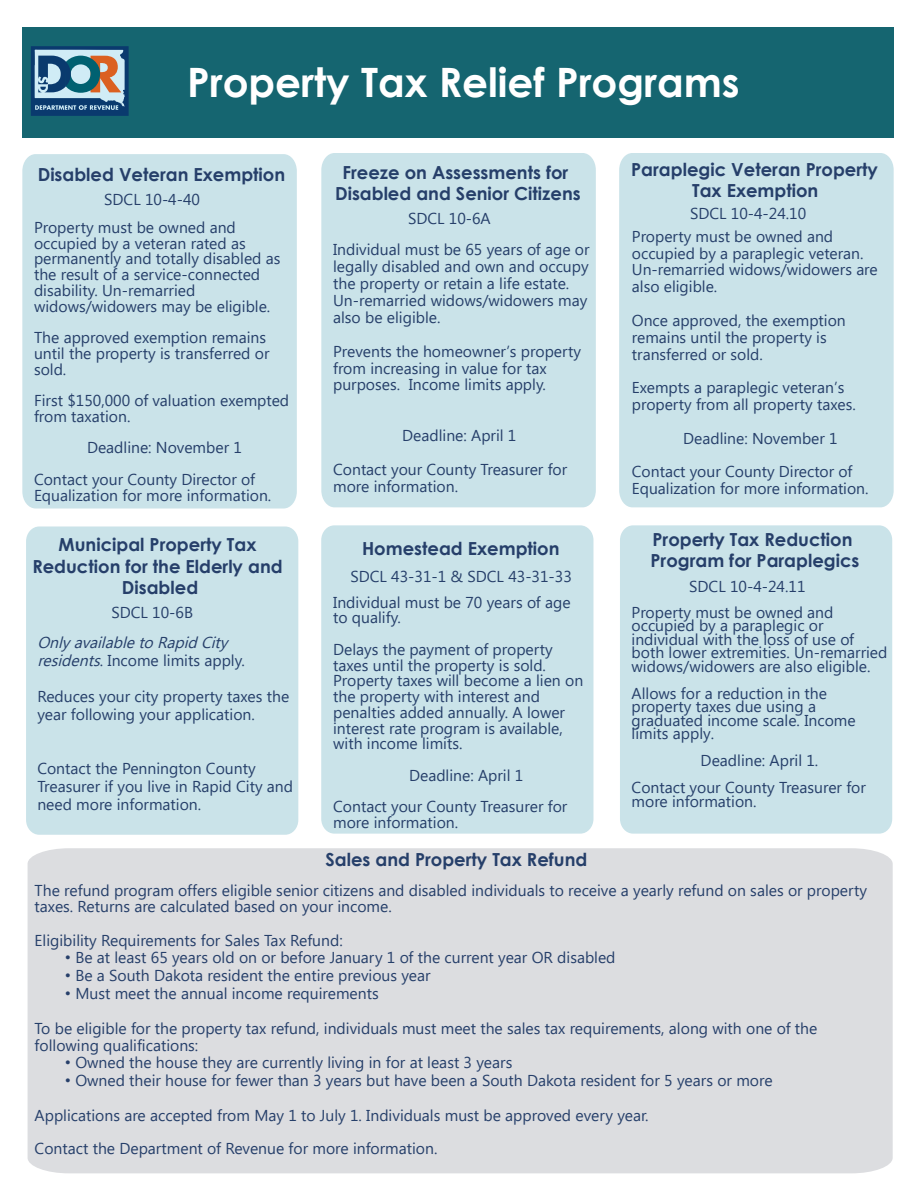
<style>
.page{position:relative;width:918px;height:1188px;background:#fff}
.page>*{position:absolute;margin:0;border:0;box-sizing:border-box;transform-origin:0 0}
.t1{font:700 40.5px "Century Gothic";color:#fff}
.t2{font:700 18px/21.3px "Century Gothic";color:#263f6a;text-align:center}
.t3{font:15.75px/15.8px "Segoe UI";color:#263f6a}
.t4{font:italic 15.75px/18px "Segoe UI";color:#263f6a}
.s1{font-style:normal}
.s2{font-family:"Arial"}
</style>
<div class="page">
<div style="left:22px;top:154px;width:275px;height:354px;background:#cae3e9"></div>
<div style="left:321px;top:153px;width:275px;height:354px;background:#cae3e9"></div>
<div style="left:26px;top:526px;width:272px;height:309px;background:#cae3e9"></div>
<div style="left:620px;top:525px;width:272px;height:309px;background:#cae3e9"></div>
<div style="left:28px;top:848px;width:865px;height:325px;background:#dcdde0"></div>
<div style="left:321px;top:525px;width:272px;height:309px;background:#cae3e9"></div>
<div style="left:619px;top:153px;width:275px;height:354px;background:#cae3e9"></div>
<div style="left:22px;top:27px;width:872px;height:110px;background:#156570"></div>
<svg style="left:31px;top:46px;width:98px;height:70px;background:#65859b"></svg>
<h1 class="t1" style="left:187px;top:56px;width:554px">Property Tax Relief Programs</h1>
<p class="t2" style="left:38px;top:163px;width:249px">Disabled Veteran Exemption</p>
<p class="t2" style="left:335px;top:161px;width:247px">Freeze on Assessments for<br>Disabled and Senior Citizens</p>
<p class="t3" style="left:104px;top:190px;width:97px">SDCL 10-4-40</p>
<p class="t3" style="left:34px;top:218px;width:248px">Property must be owned and occupied by a veteran rated as permanently and totally disabled as the result of a service-connected disability. Un-remarried widows/widowers may be eligible.</p>
<p class="t3" style="left:34px;top:329px;width:237px">The approved exemption remains until the property is transferred or sold.</p>
<p class="t3" style="left:34px;top:392px;width:257px">First $150,000 of valuation exempted from taxation.</p>
<p class="t3" style="left:34px;top:431px;width:223px;line-height:31.5px;text-indent:53px">Deadline: November 1<br>Contact your County Director of</p>
<p class="t3" style="left:34px;top:486px;width:239px">Equalization for more information.</p>
<p class="t2" style="left:32px;top:534px;width:252px">Municipal Property Tax<br>Reduction for the Elderly and<br>Disabled</p>
<p class="t3" style="left:111px;top:603px;width:83px">SDCL 10-6B</p>
<p class="t4" style="left:37px;top:632px;width:209px">Only availableto Rapid City residents<span class="s1">. Income limits apply.</span></p>
<p class="t3" style="left:37px;top:686px;width:253px;line-height:18px">Reduces your city property taxes the year following your application.</p>
<p class="t3" style="left:37px;top:758px;width:257px;line-height:18px">Contact the Pennington County<br>Treasurer if you live in Rapid City and need more information.</p>
<p class="t3" style="left:408px;top:209px;width:84px">SDCL 10-6A</p>
<p class="t3" style="left:333px;top:240px;width:258px;line-height:16.8px">Individual must be 65 years of age or legally disabled and own and occupy the property or retain a life estate.<br>Un-remarried widows/widowers may also be eligible.</p>
<p class="t3" style="left:333px;top:342px;width:249px;line-height:16.8px">Prevents the homeowner’s property from increasing in value for tax purposes. Income limits apply.</p>
<p class="t3" style="left:333px;top:418px;width:236px;line-height:33.8px;text-indent:69px">Deadline: April 1<br>Contact your County Treasurer for</p>
<p class="t3" style="left:333px;top:477px;width:127px">more information.</p>
<p class="t2" style="left:362px;top:537px;width:199px">Homestead Exemption</p>
<p class="t3" style="left:333px;top:593px;width:239px">Individual must be 70 years of age to qualify.</p>
<p class="t3" style="left:333px;top:640px;width:252px">Delays the payment of property taxes until the property is sold.<br>Property taxes will become a lien on the property with interest and penalties added annually. A lower interest rate program is available, with income limits.</p>
<p class="t3" style="left:350px;top:567px;width:223px">SDCL 43-31-1 &amp; SDCL 43-31-33</p>
<p class="t3" style="left:409px;top:766px;width:116px">Deadline: April 1</p>
<p class="t3" style="left:333px;top:798px;width:236px">Contact your County Treasurer for more information.</p>
<p class="t2" style="left:326px;top:849px;width:263px">Sales and Property Tax Refund</p>
<p class="t2" style="left:631px;top:158px;width:248px">Paraplegic Veteran Property<br>Tax Exemption</p>
<p class="t3" style="left:632px;top:202px;width:203px;line-height:22.5px;text-indent:58px">SDCL 10-4-24.10<br>Property must be owned and</p>
<p class="t3" style="left:632px;top:244px;width:247px;line-height:16.8px">occupied by a paraplegic veteran.<br>Un-remarried widows/widowers are also eligible.</p>
<p class="t3" style="left:632px;top:311px;width:215px;line-height:16.8px">Once approved, the exemption remains until the property is transferred or sold.</p>
<p class="t3" style="left:632px;top:378px;width:225px;line-height:16.8px">Exempts a paraplegic veteran’s property from all property taxes.</p>
<p class="t3" style="left:632px;top:420px;width:222px;line-height:33.6px;text-indent:51px">Deadline: November 1<br>Contact your County Director of</p>
<p class="t3" style="left:632px;top:480px;width:238px">Equalization for more information.</p>
<p class="t2" style="left:651px;top:528px;width:210px;text-align:left">Property Tax Reduction<br>Program for Paraplegics</p>
<p class="t3" style="left:632px;top:572px;width:203px;line-height:25.8px;text-indent:58px">SDCL 10-4-24.11<br>Property must be owned and</p>
<p class="t3" style="left:632px;top:618px;width:257px;line-height:13.5px">occupied by a paraplegic or individual with the loss of use of both lower extremities. Un-remarried widows/widowers are also eligible.</p>
<p class="t3" style="left:632px;top:685px;width:226px;line-height:13.5px">Allows for a reduction in the property taxes due using a graduated income scale. Income limits apply.</p>
<p class="t3" style="left:632px;top:746px;width:236px;line-height:27px;text-indent:69px">Deadline: April 1.<br>Contact your County Treasurer for</p>
<p class="t3" style="left:632px;top:792px;width:127px">more information.</p>
<p class="t3" style="left:35px;top:881px;width:834px;line-height:16.8px">The refund program offers eligible senior citizens and disabled individuals to receive a yearly refund on sales or property taxes. Returns are calculated based on your income.</p>
<p class="t3" style="left:35px;top:932px;width:310px">Eligibility Requirements for Sales Tax Refund:</p>
<p class="t3" style="left:65px;top:949px;width:552px"><span class="s2">•</span> Be at least 65 years old on or before January 1 of the current year OR disabled</p>
<p class="t3" style="left:65px;top:967px;width:367px"><span class="s2">•</span> Be a South Dakota resident the entire previous year</p>
<p class="t3" style="left:65px;top:985px;width:315px"><span class="s2">•</span> Must meet the annual income requirements</p>
<p class="t3" style="left:35px;top:1019px;width:784px;line-height:16.8px">To be eligible for the property tax refund, individuals must meet the sales tax requirements, along with one of the following qualifications:</p>
<p class="t3" style="left:65px;top:1053px;width:449px"><span class="s2">•</span> Owned the house they are currently living in for at least 3 years</p>
<p class="t3" style="left:65px;top:1071px;width:709px"><span class="s2">•</span> Owned their house for fewer than 3 years but have been a South Dakota resident for 5 years or more</p>
<p class="t3" style="left:35px;top:1097px;width:616px;line-height:33.8px">Applications are accepted from May 1 to July 1. Individuals must be approved every year.<br>Contact the Department of Revenue for more information.</p>
</div>
